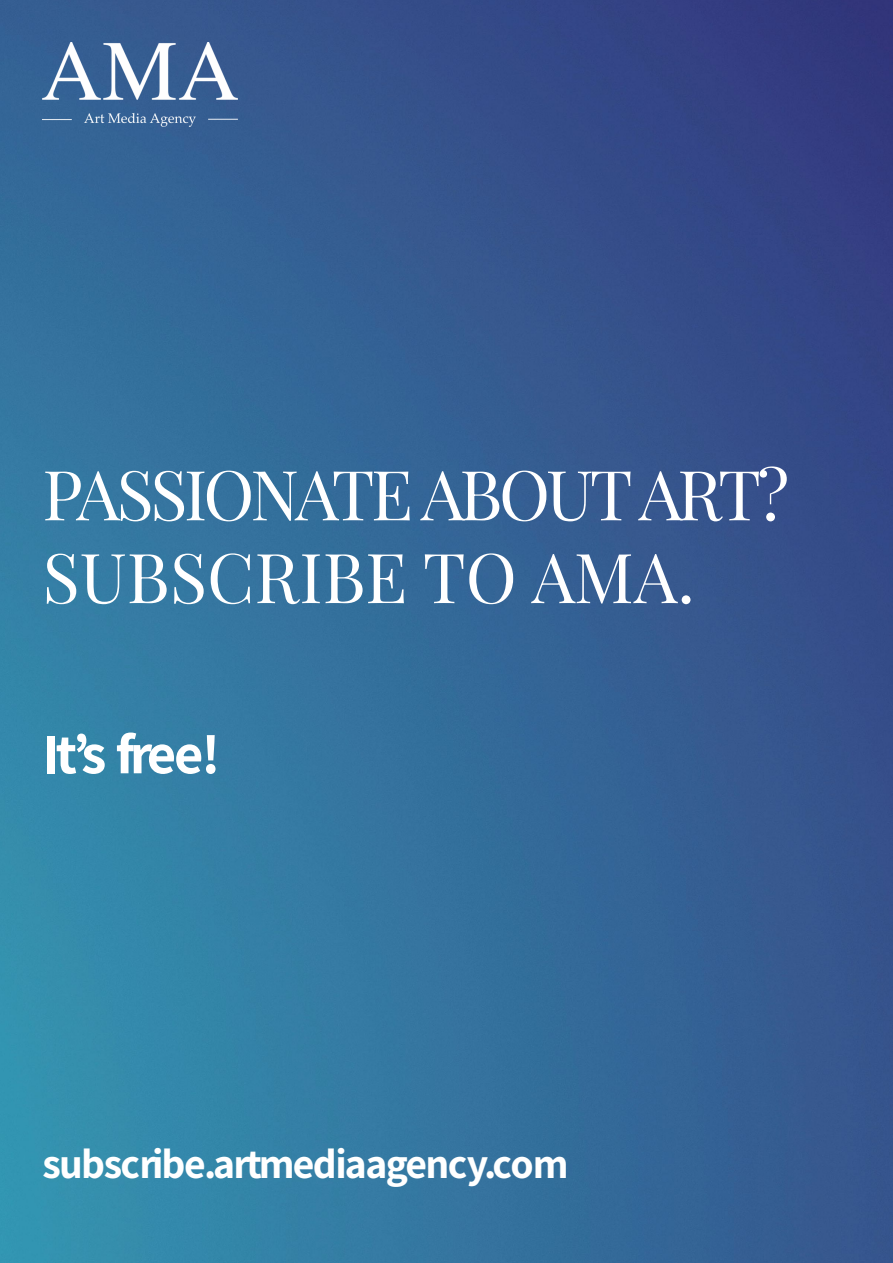
<style>
.page{position:relative;width:893px;height:1263px;background:#fff}
.page>*{position:absolute;margin:0;border:0;box-sizing:border-box;transform-origin:0 0}
.t1{font:69px/82.8px "Playfair Display";letter-spacing:-.05em;color:#fff}
.t2{font:700 57px "Assistant Roman";letter-spacing:-.07em;color:#fff}
.t3{font:700 42px "Assistant Roman";letter-spacing:-.04em;color:#fff}
</style>
<div class="page">
<img style="left:0;top:0;width:892px;height:1263px">
<img style="left:42px;top:43px;width:196px;height:84px">
<p class="t1" style="left:42px;top:450px;width:748px">PASSIONATE ABOUTART?<br>SUBSCRIBE TO AMA.</p>
<p class="t2" style="left:42px;top:715px;width:179px">It’s free!</p>
<p class="t3" style="left:42px;top:1135px;width:527px">subscribe.artmediaagency.com</p>
</div>
